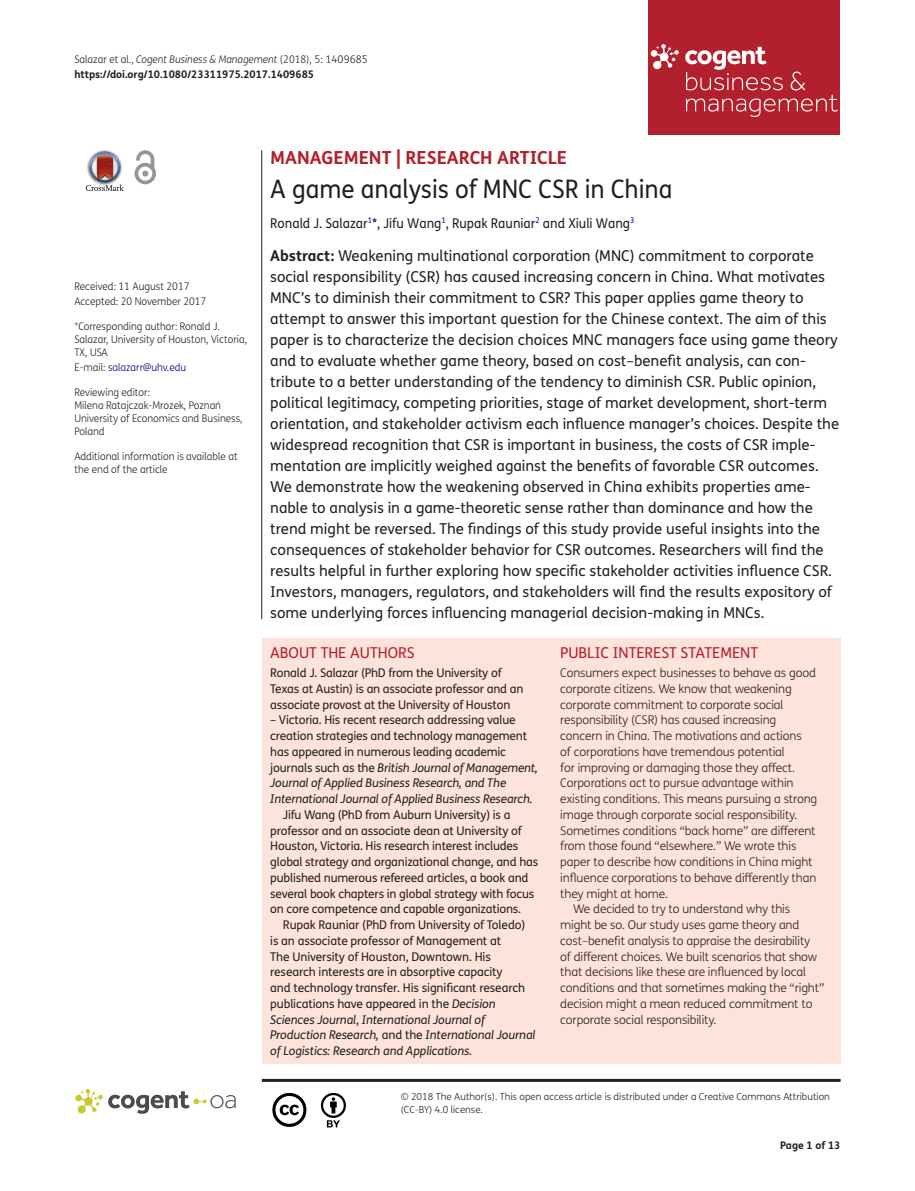
<style>
.page{position:relative;width:915px;height:1191px;background:#fff}
.page>*{position:absolute;margin:0;border:0;box-sizing:border-box;transform-origin:0 0}
.t1{font:25.5px "FS Me Pro";color:#231f20;scale:.95 1}
.t2{font:700 18px "FS Me Pro";color:#b3202d}
.t3{font:15px/21px "FS Me Pro";color:#231f20}
.t4{font:15px "FS Me Pro";color:#b3202d}
.t5{font:13.5px "FS Me Pro";color:#231f20;scale:.95 1}
.t6{font:12px/15.8px "FS Me Pro";letter-spacing:-.015em;color:#231f20}
.t7{font:300 12px "FS Me Pro";letter-spacing:-.01em;color:#231f20}
.t8{font:300 10.5px/12.8px "FS Me Pro";color:#231f20;scale:.95 1}
.t9{font:700 10.5px/15px "FS Me Pro";color:#231f20}
.t10{font:300 10.5px "FS Me Pro";color:#000080;scale:.95 1}
.t11{font:300 9.75px/12.8px "FS Me Pro";color:#231f20}
.s1{font-weight:300}
.s2{font-weight:300;font-style:italic}
.s3{color:#231f20}
.s4{color:#000080}
.s5{font-weight:700}
.s6{font-style:italic}
</style>
<div class="page">
<div style="left:648px;top:0;width:192px;height:134px;background:#b3202d"></div>
<svg style="left:650px;top:44px;width:28px;height:25px"></svg>
<svg style="left:685px;top:47px;width:152px;height:70px"></svg>
<div style="left:261px;top:638px;width:579px;height:425px;background:#fde3da"></div>
<svg style="left:86px;top:151px;width:38px;height:40px"></svg>
<svg style="left:134px;top:150px;width:22px;height:34px"></svg>
<hr style="left:261px;top:150px;width:1px;height:469px;background:#231f20">
<hr style="left:262px;top:1078px;width:578px;height:3px;background:#231f20">
<svg style="left:75px;top:1089px;width:161px;height:24px"></svg>
<svg style="left:272px;top:1093px;width:34px;height:34px"></svg>
<svg style="left:321px;top:1093px;width:25px;height:34px"></svg>
<p class="t9" style="left:74px;top:51px;width:295px"><span class="s1">Salazar et al.,</span> <span class="s2">Cogent Business &amp; Management</span> <span class="s1">(2018), 5: 1409685 </span>https://doi.org/10.1080/23311975.2017.1409685</p>
<p class="t8" style="left:74px;top:279px;width:140px;line-height:14.9px">Received: 11 August 2017<br>Accepted: 20 November 2017</p>
<p class="t8" style="left:74px;top:320px;width:183px">*Corresponding author: Ronald J.<br>Salazar, University of Houston, Victoria,<br>TX, USA</p>
<p class="t10" style="left:74px;top:360px;width:119px"><span class="s3">E-mail:</span> salazarr@uhv.edu</p>
<p class="t8" style="left:74px;top:386px;width:178px">Reviewing editor:<br>Milena Ratajczak-Mrozek, Poznań<br>University of Economics and Business,<br>Poland</p>
<p class="t8" style="left:74px;top:450px;width:173px">Additional information is available at the end of the article</p>
<p class="t2" style="left:270px;top:143px;width:298px">MANAGEMENT | RESEARCH ARTICLE</p>
<h1 class="t1" style="left:270px;top:172px;width:425px">A game analysis of MNC CSR in China</h1>
<p class="t5" style="left:270px;top:213px;width:385px">Ronald J. Salazar<sup>1</sup><span class="s4">*</span>, Jifu Wang<sup>1</sup>, Rupak Rauniar<sup>2</sup> and Xiuli Wang<sup>3</sup></p>
<p class="t3" style="left:270px;top:245px;width:570px"><span class="s5">Abstract:</span> Weakening multinational corporation (MNC) commitment to corporate social responsibility (CSR) has caused increasing concern in China. What motivates MNC’s to diminish their commitment to CSR? This paper applies game theory to attempt to answer this important question for the Chinese context. The aim of this paper is to characterize the decision choices MNC managers face using game theory and to evaluate whether game theory, based on cost–benefit analysis, can con&shy;tribute to a better understanding of the tendency to diminish CSR. Public opinion, political legitimacy, competing priorities, stage of market development, short-term orientation, and stakeholder activism each influence manager’s choices. Despite the widespread recognition that CSR is important in business, the costs of CSR imple&shy;mentation are implicitly weighed against the benefits of favorable CSR outcomes.<br>We demonstrate how the weakening observed in China exhibits properties ame&shy;nable to analysis in a game-theoretic sense rather than dominance and how the trend might be reversed. The findings of this study provide useful insights into the consequences of stakeholder behavior for CSR outcomes. Researchers will find the results helpful in further exploring how specific stakeholder activities influence CSR.<br>Investors, managers, regulators, and stakeholders will find the results expository of some underlying forces influencing managerial decision-making in MNCs.</p>
<p class="t4" style="left:270px;top:642px;width:146px">ABOUT THE AUTHORS</p>
<p class="t6" style="left:270px;top:664px;width:255px">Ronald J. Salazar (PhD from the University of<br>Texas at Austin) is an associate professor and an associate provost at the University of Houston</p>
<p class="t6" style="left:270px;top:712px;width:269px">– Victoria. His recent research addressing value creation strategies and technology management has appeared in numerous leading academic journals such as the <span class="s6">British Journal of Management, Journal of Applied Business Research, and The International Journal of Applied Business Research.</span></p>
<p class="t6" style="left:270px;top:806px;width:269px;text-indent:13px">Jifu Wang (PhD from Auburn University) is a professor and an associate dean at University of Houston, Victoria. His research interest includes global strategy and organizational change, and has published numerous refereed articles, a book and several book chapters in global strategy with focus on core competence and capable organizations.</p>
<p class="t6" style="left:270px;top:916px;width:267px;text-indent:13px">Rupak Rauniar (PhD from University of Toledo) is an associate professor of Management at<br>The University of Houston, Downtown. His research interests are in absorptive capacity<br>and technology transfer. His significant research publications have appeared in the <span class="s6">Decision Sciences Journal</span>, <span class="s6">International Journal of Production Research,</span> and the <span class="s6">International Journal of Logistics: Research and Applications.</span></p>
<p class="t4" style="left:560px;top:642px;width:199px">PUBLIC INTEREST STATEMENT</p>
<p class="t7" style="left:560px;top:664px;width:257px">Consumers expect businesses to behave as good</p>
<p class="t7" style="left:560px;top:680px;width:233px">corporate citizens. We know that weakening</p>
<p class="t7" style="left:560px;top:696px;width:225px">corporate commitment to corporate social</p>
<p class="t7" style="left:560px;top:712px;width:217px">responsibility (CSR) has caused increasing</p>
<p class="t7" style="left:560px;top:727px;width:243px">concern in China. The motivations and actions</p>
<p class="t7" style="left:560px;top:743px;width:226px">of corporations have tremendous potential</p>
<p class="t7" style="left:560px;top:759px;width:236px">for improving or damaging those they affect.</p>
<p class="t7" style="left:560px;top:775px;width:235px">Corporations act to pursue advantage within</p>
<p class="t7" style="left:560px;top:790px;width:258px">existing conditions. This means pursuing a strong</p>
<p class="t7" style="left:560px;top:806px;width:238px">image through corporate social responsibility.</p>
<p class="t7" style="left:560px;top:822px;width:257px">Sometimes conditions “back home” are different</p>
<p class="t7" style="left:560px;top:838px;width:237px">from those found “elsewhere.” We wrote this</p>
<p class="t7" style="left:560px;top:853px;width:254px">paper to describe how conditions in China might</p>
<p class="t7" style="left:560px;top:869px;width:257px">influence corporations to behave differently than</p>
<p class="t7" style="left:560px;top:885px;width:109px">they might at home.</p>
<p class="t7" style="left:573px;top:901px;width:218px">We decided to try to understand why this</p>
<p class="t7" style="left:560px;top:916px;width:240px">might be so. Our study uses game theory and</p>
<p class="t7" style="left:560px;top:932px;width:251px">cost–benefit analysis to appraise the desirability</p>
<p class="t7" style="left:560px;top:948px;width:258px">of different choices. We built scenarios that show</p>
<p class="t7" style="left:560px;top:964px;width:247px">that decisions like these are influenced by local</p>
<p class="t7" style="left:560px;top:979px;width:265px">conditions and that sometimes making the “right”</p>
<p class="t7" style="left:560px;top:995px;width:253px">decision might a mean reduced commitment to</p>
<p class="t7" style="left:560px;top:1011px;width:158px">corporate social responsibility.</p>
<p class="t11" style="left:400px;top:1090px;width:430px">© 2018 The Author(s). This open access article is distributed under a Creative Commons Attribution (CC-BY) 4.0 license.</p>
<p class="t9" style="left:780px;top:1137px;width:62px">Page 1 of 13</p>
</div>
